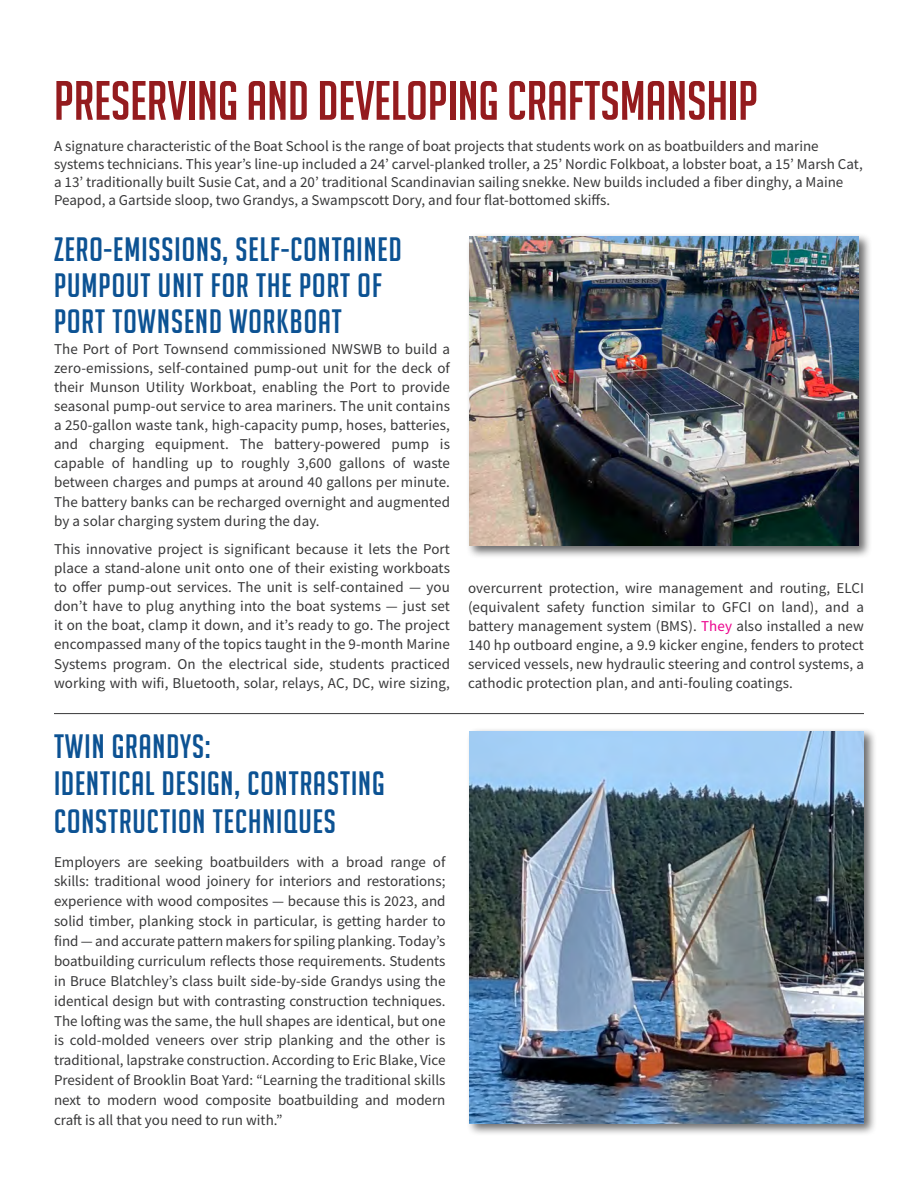
<style>
.page{position:relative;width:918px;height:1188px;background:#fff}
.page>*{position:absolute;margin:0;border:0;box-sizing:border-box;transform-origin:0 0}
.t1{font:54px "Big Noodle Titling";color:#941b1e}
.t2{font:33px/36px "Big Noodle Titling";letter-spacing:.03em;color:#0c5293}
.t3{font:15px/19.8px "Source Sans Pro";color:#383839;text-align:justify}
.s1{color:#ec008c}
</style>
<div class="page">
<hr style="left:54px;top:713px;width:810px;height:1px;background:#383839">
<div style="left:466px;top:728px;width:411px;height:408px;background:#383839;opacity:.75"></div>
<img style="left:470px;top:731px;width:394px;height:392px">
<div style="left:466px;top:233px;width:406px;height:326px;background:#383839;opacity:.75"></div>
<img style="left:470px;top:236px;width:389px;height:310px">
<h1 class="t1" style="left:54px;top:71px;width:705px">PRESERVING AND DEVELOPING CRAFTSMANSHIP</h1>
<p class="t3" style="left:54px;top:137px;width:810px;line-height:18px;text-align:left">A signature characteristic of the Boat School is the range of boat projects that students work on as boatbuilders and marine systems technicians. This year’s line-up included a 24’ carvel-planked troller, a 25’ Nordic Folkboat, a lobster boat, a 15’ Marsh Cat, a 13’ traditionally built Susie Cat, and a 20’ traditional Scandinavian sailing snekke. New builds included a fiber dinghy, a Maine Peapod, a Gartside sloop, two Grandys, a Swampscott Dory, and four flat-bottomed skiffs.</p>
<h2 class="t2" style="left:54px;top:231px;width:349px">ZERO-EMISSIONS, SELF-CONTAINED<br>PUMPOUT UNIT FOR THE PORT OF<br>PORT TOWNSEND WORKBOAT</h2>
<p class="t3" style="left:54px;top:339px;width:398px;line-height:19px">The Port of Port Townsend commissioned NWSWB to build a zero-emissions, self-contained pump-out unit for the deck of their Munson Utility Workboat, enabling the Port to provide seasonal pump-out service to area mariners. The unit contains a 250-gallon waste tank, high-capacity pump, hoses, batteries, and charging equipment. The battery-powered pump is capable of handling up to roughly 3,600 gallons of waste between charges and pumps at around 40 gallons per minute.<br>The battery banks can be recharged overnight and augmented by a solar charging system during the day.</p>
<p class="t3" style="left:54px;top:539px;width:398px;line-height:19.2px">This innovative project is significant because it lets the Port place a stand-alone unit onto one of their existing workboats to offer pump-out services. The unit is self-contained — you don’t have to plug anything into the boat systems — just set it on the boat, clamp it down, and it’s ready to go. The project encompassed many of the topics taught in the 9-month Marine Systems program. On the electrical side, students practiced working with wifi, Bluetooth, solar, relays, AC, DC, wire sizing,</p>
<h2 class="t2" style="left:54px;top:727px;width:332px;line-height:37.5px">TWIN GRANDYS:<br>IDENTICAL DESIGN, CONTRASTING<br>CONSTRUCTION TECHNIQUES</h2>
<p class="t3" style="left:54px;top:852px;width:393px">Employers are seeking boatbuilders with a broad range of skills: traditional wood joinery for interiors and restorations; experience with wood composites — because this is 2023, and solid timber, planking stock in particular, is getting harder to find — and accurate pattern makers for spiling planking. Today’s boatbuilding curriculum reflects those requirements. Students in Bruce Blatchley’s class built side-by-side Grandys using the identical design but with contrasting construction techniques.<br>The lofting was the same, the hull shapes are identical, but one is cold-molded veneers over strip planking and the other is traditional, lapstrake construction. According to Eric Blake, Vice President of Brooklin Boat Yard: “Learning the traditional skills next to modern wood composite boatbuilding and modern craft is all that you need to run with.”</p>
<p class="t3" style="left:468px;top:579px;width:398px;line-height:18.9px">overcurrent protection, wire management and routing, ELCI (equivalent safety function similar to GFCI on land), and a battery management system (BMS). <span class="s1">They</span> also installed a new 140 hp outboard engine, a 9.9 kicker engine, fenders to protect serviced vessels, new hydraulic steering and control systems, a cathodic protection plan, and anti-fouling coatings.</p>
</div>
